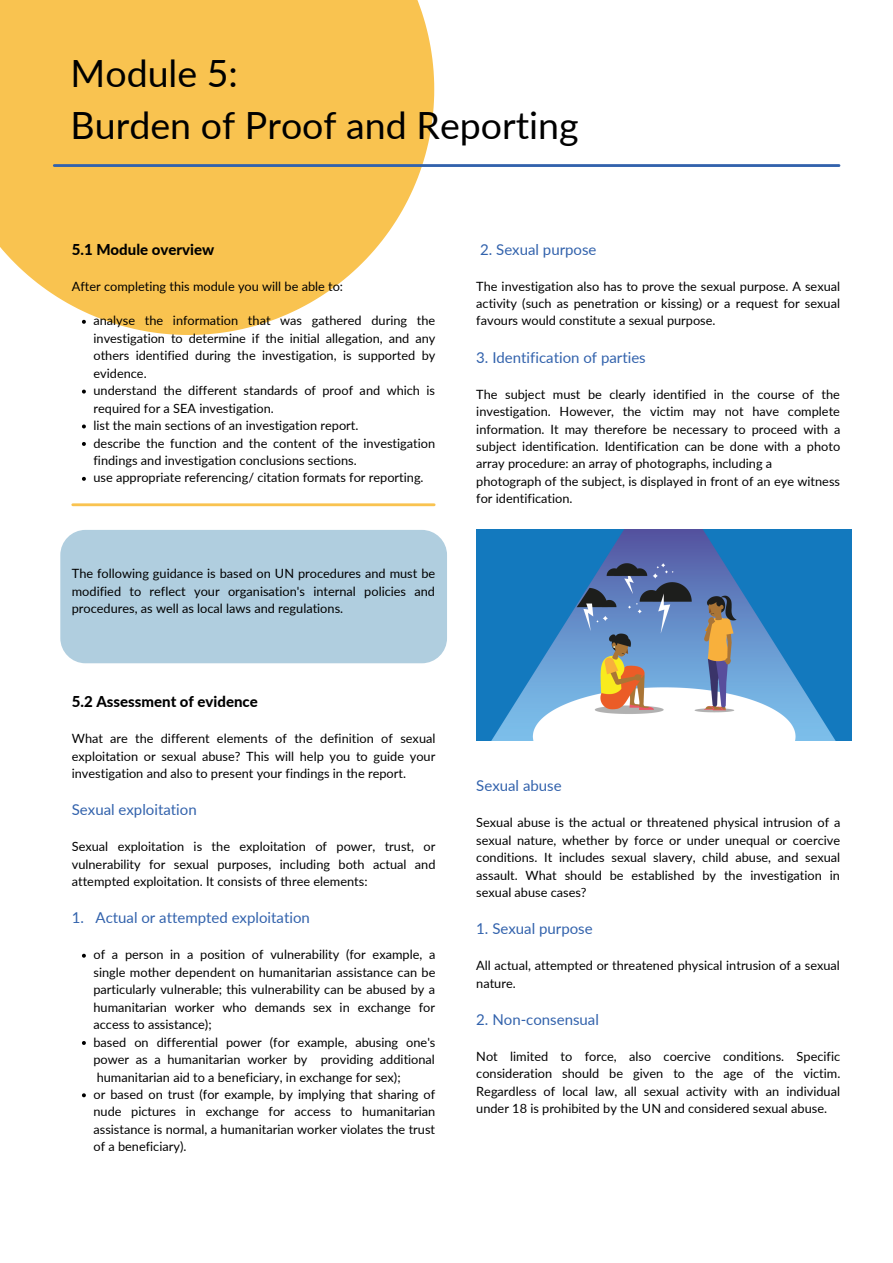
<style>
.page{position:relative;width:893px;height:1263px;background:#fff}
.page>*{position:absolute;margin:0;border:0;box-sizing:border-box;transform-origin:0 0}
.t1{font:37.5px/52.3px "Lato";color:#000}
.t2{font:15px "Lato";color:#3262ac}
.t3{font:800 15px "Lato";color:#000}
.t4{font:12.75px/17.5px "Lato";color:#000;text-align:justify}
</style>
<div class="page">
<svg style="left:0;top:0;width:434px;height:335px;background:#f9ca66"></svg>
<hr style="left:54px;top:164px;width:785px;height:3px;background:#3262ac">
<svg style="left:82px;top:320px;width:4px;height:4px"></svg>
<svg style="left:82px;top:390px;width:4px;height:4px"></svg>
<svg style="left:82px;top:424px;width:4px;height:4px"></svg>
<svg style="left:82px;top:442px;width:4px;height:4px"></svg>
<svg style="left:82px;top:477px;width:4px;height:4px"></svg>
<hr style="left:73px;top:503px;width:361px;height:3px;background:#f9c350">
<svg style="left:82px;top:954px;width:4px;height:4px"></svg>
<svg style="left:82px;top:1041px;width:4px;height:4px"></svg>
<svg style="left:82px;top:1093px;width:4px;height:4px"></svg>
<div style="left:60px;top:530px;width:387px;height:133px;background:#b0cedf;border-radius:25px"></div>
<img style="left:476px;top:530px;width:375px;height:211px">
<h1 class="t1" style="left:71px;top:46px;width:509px">Module 5:<br>Burden of Proof and Reporting</h1>
<p class="t3" style="left:72px;top:240px;width:144px">5.1 Module overview</p>
<p class="t4" style="left:72px;top:277px;width:273px">After completing this module you will be able to:</p>
<p class="t4" style="left:93px;top:312px;width:343px;text-align:left">analyse the information that was gathered during the investigation to determine if the initial allegation, and any others identified during the investigation, is supported by evidence.<br>understand the different standards of proof and which is required for a SEA investigation.<br>list the main sections of an investigation report.<br>describe the function and the content of the investigation findings and investigation conclusions sections.<br>use appropriate referencing/ citation formats for reporting.</p>
<p class="t4" style="left:72px;top:564px;width:365px">The following guidance is based on UN procedures and must be modified to reflect your organisation's internal policies and procedures, as well as local laws and regulations.</p>
<p class="t3" style="left:72px;top:692px;width:188px">5.2 Assessment of evidence</p>
<p class="t4" style="left:72px;top:729px;width:365px">What are the different elements of the definition of sexual exploitation or sexual abuse? This will help you to guide your investigation and also to present your findings in the report.</p>
<p class="t2" style="left:72px;top:800px;width:126px">Sexual exploitation</p>
<p class="t4" style="left:72px;top:838px;width:365px">Sexual exploitation is the exploitation of power, trust, or vulnerability for sexual purposes, including both actual and attempted exploitation. It consists of three elements:</p>
<p class="t2" style="left:72px;top:908px;width:240px">1. Actual or attempted exploitation</p>
<p class="t4" style="left:93px;top:946px;width:343px;text-align:left">of a person in a position of vulnerability (for example, a single mother dependent on humanitarian assistance can be particularly vulnerable; this vulnerability can be abused by a humanitarian worker who demands sex in exchange for access to assistance);<br>based on differential power (for example, abusing one's power as a humanitarian worker by providing additional humanitarian aid to a beneficiary, in exchange for sex);<br>or based on trust (for example, by implying that sharing of nude pictures in exchange for access to humanitarian assistance is normal, a humanitarian worker violates the trust of a beneficiary).</p>
<p class="t2" style="left:480px;top:240px;width:118px">2. Sexual purpose</p>
<p class="t4" style="left:476px;top:277px;width:365px">The investigation also has to prove the sexual purpose. A sexual activity (such as penetration or kissing) or a request for sexual favours would constitute a sexual purpose.</p>
<p class="t2" style="left:476px;top:348px;width:171px">3. Identification of parties</p>
<p class="t4" style="left:476px;top:385px;width:366px;text-align:left">The subject must be clearly identified in the course of the investigation. However, the victim may not have complete information. It may therefore be necessary to proceed with a subject identification. Identification can be done with a photo array procedure: an array of photographs, including a photograph of the subject, is displayed in front of an eye witness for identification.</p>
<p class="t2" style="left:476px;top:776px;width:87px">Sexual abuse</p>
<p class="t4" style="left:476px;top:814px;width:365px">Sexual abuse is the actual or threatened physical intrusion of a sexual nature, whether by force or under unequal or coercive conditions. It includes sexual slavery, child abuse, and sexual assault. What should be established by the investigation in sexual abuse cases?</p>
<p class="t2" style="left:476px;top:919px;width:118px">1. Sexual purpose</p>
<p class="t4" style="left:476px;top:956px;width:365px">All actual, attempted or threatened physical intrusion of a sexual nature.</p>
<p class="t2" style="left:476px;top:1010px;width:124px">2. Non-consensual</p>
<p class="t4" style="left:476px;top:1047px;width:365px">Not limited to force, also coercive conditions. Specific consideration should be given to the age of the victim.<br>Regardless of local law, all sexual activity with an individual under 18 is prohibited by the UN and considered sexual abuse.</p>
</div>
